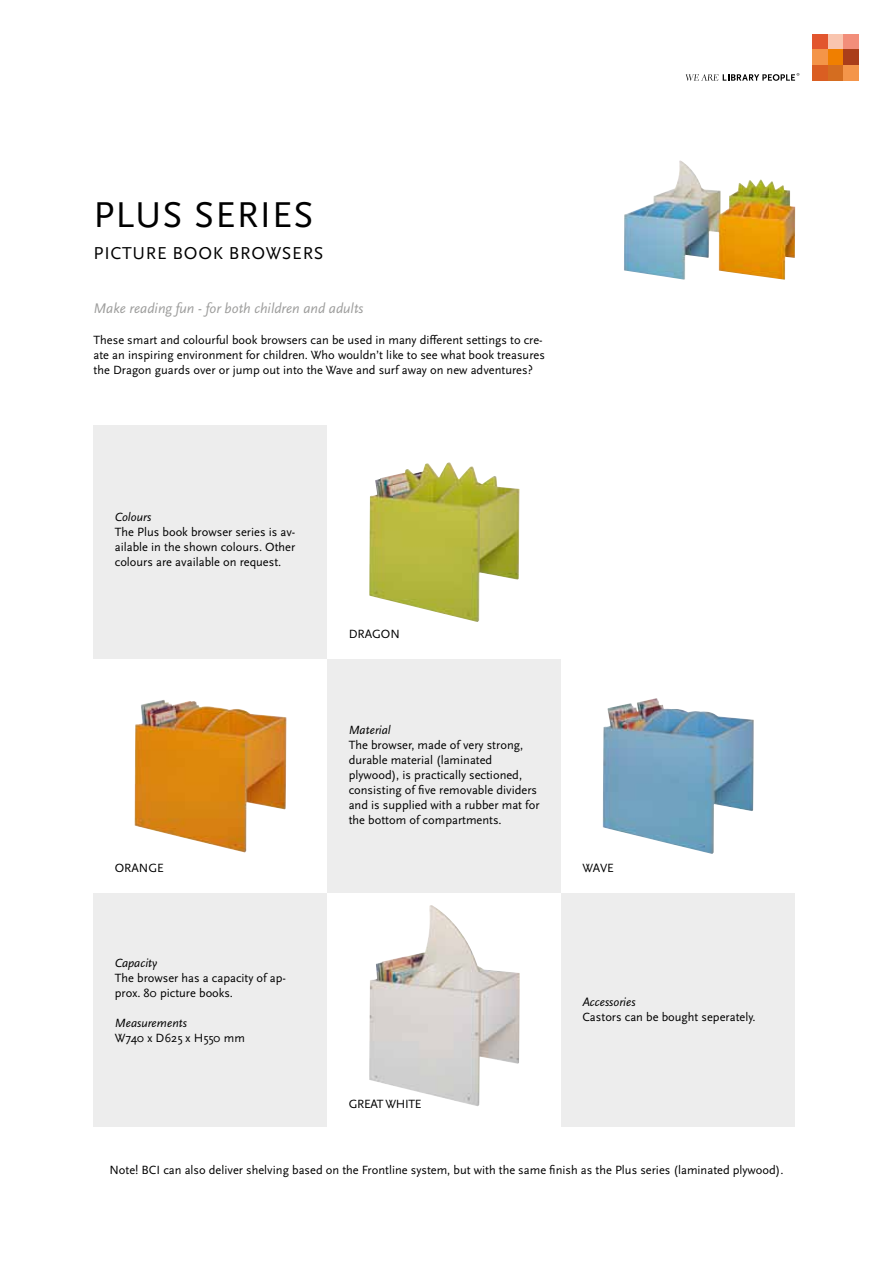
<style>
.page{position:relative;width:893px;height:1263px;background:#fff}
.page>*{position:absolute;margin:0;border:0;box-sizing:border-box;transform-origin:0 0}
.t1{font:37.5px "Scala Sans OT";letter-spacing:.03em;color:#000}
.t2{font:18px "Scala Sans OT";letter-spacing:.04em;color:#000}
.t3{font:italic 14.55px "Scala Sans OT";color:#9d9d9c}
.t4{font:12.45px/15px "Scala Sans OT";color:#000}
.t5{font:italic 12.45px "Scala Sans OT";color:#000}
</style>
<div class="page">
<svg style="left:686px;top:73px;width:113px;height:8px"></svg>
<img style="left:369px;top:462px;width:150px;height:160px">
<img style="left:135px;top:700px;width:151px;height:152px">
<img style="left:603px;top:698px;width:151px;height:156px">
<img style="left:369px;top:905px;width:151px;height:201px">
<div style="left:561px;top:893px;width:234px;height:234px;background:#ededed"></div>
<div style="left:327px;top:659px;width:234px;height:234px;background:#ededed"></div>
<div style="left:94px;top:425px;width:233px;height:234px;background:#ededed"></div>
<div style="left:94px;top:893px;width:233px;height:234px;background:#ededed"></div>
<div style="left:812px;top:34px;width:16px;height:16px;background:#e2562e"></div>
<div style="left:812px;top:50px;width:16px;height:15px;background:#f49548"></div>
<div style="left:812px;top:65px;width:16px;height:16px;background:#da5e22"></div>
<div style="left:828px;top:34px;width:15px;height:16px;background:#f9c5af"></div>
<div style="left:828px;top:50px;width:15px;height:15px;background:#f07f00"></div>
<div style="left:828px;top:65px;width:15px;height:16px;background:#d46d20"></div>
<div style="left:843px;top:34px;width:16px;height:16px;background:#f28e7a"></div>
<div style="left:843px;top:50px;width:16px;height:15px;background:#aa3e1a"></div>
<div style="left:843px;top:65px;width:16px;height:16px;background:#f4954a"></div>
<img style="left:624px;top:160px;width:171px;height:120px">
<h1 class="t1" style="left:94px;top:195px;width:221px">PLUS SERIES</h1>
<h2 class="t2" style="left:94px;top:244px;width:51px">pi cture</h2>
<h2 class="t2" style="left:173px;top:244px;width:121px">book browsers</h2>
<p class="t3" style="left:94px;top:300px;width:271px">Make reading fun - for both children and adults</p>
<p class="t4" style="left:94px;top:333px;width:453px">These smart and colourful book browsers can be used in many different settings to cre&shy;ate an inspiring environment for children. Who wouldn’t like to see what book treasures the D ragon guards over or jump out into the Wave and surf away on new adventures?</p>
<p class="t5" style="left:115px;top:510px;width:38px">Colours</p>
<p class="t4" style="left:115px;top:525px;width:182px;text-align:justify">The Plus book browser series is av&shy;ailable in the shown colours. Other colours are available on request.</p>
<p class="t4" style="left:115px;top:860px;width:51px">ORANGE</p>
<p class="t5" style="left:115px;top:957px;width:44px">Capacity</p>
<p class="t4" style="left:115px;top:971px;width:173px">The browser has a capacity of ap&shy;prox. 80 picture books.</p>
<p class="t5" style="left:115px;top:1017px;width:74px">Measurements</p>
<p class="t4" style="left:115px;top:1031px;width:132px">W740 x D 625 x H550 mm</p>
<p class="t4" style="left:349px;top:627px;width:42px">DRAGON</p>
<p class="t5" style="left:349px;top:723px;width:44px">Material</p>
<p class="t4" style="left:349px;top:737px;width:192px">The browser, made of very strong, durable material (laminated plywood), is practically sectioned, consisting of five removable dividers and is supplied with a rubber mat for the bottom of compartments.</p>
<p class="t4" style="left:583px;top:860px;width:33px">WAVE</p>
<p class="t4" style="left:349px;top:1096px;width:74px">GREAT WHITE</p>
<p class="t5" style="left:583px;top:995px;width:55px">Accessories</p>
<p class="t4" style="left:583px;top:1010px;width:174px">Castors can be bought seperately.</p>
<p class="t4" style="left:109px;top:1163px;width:676px">N ote! BCI can also deliver shelving based on the Frontline system, but with the same finish as the Plus series (laminated plywood).</p>
</div>
